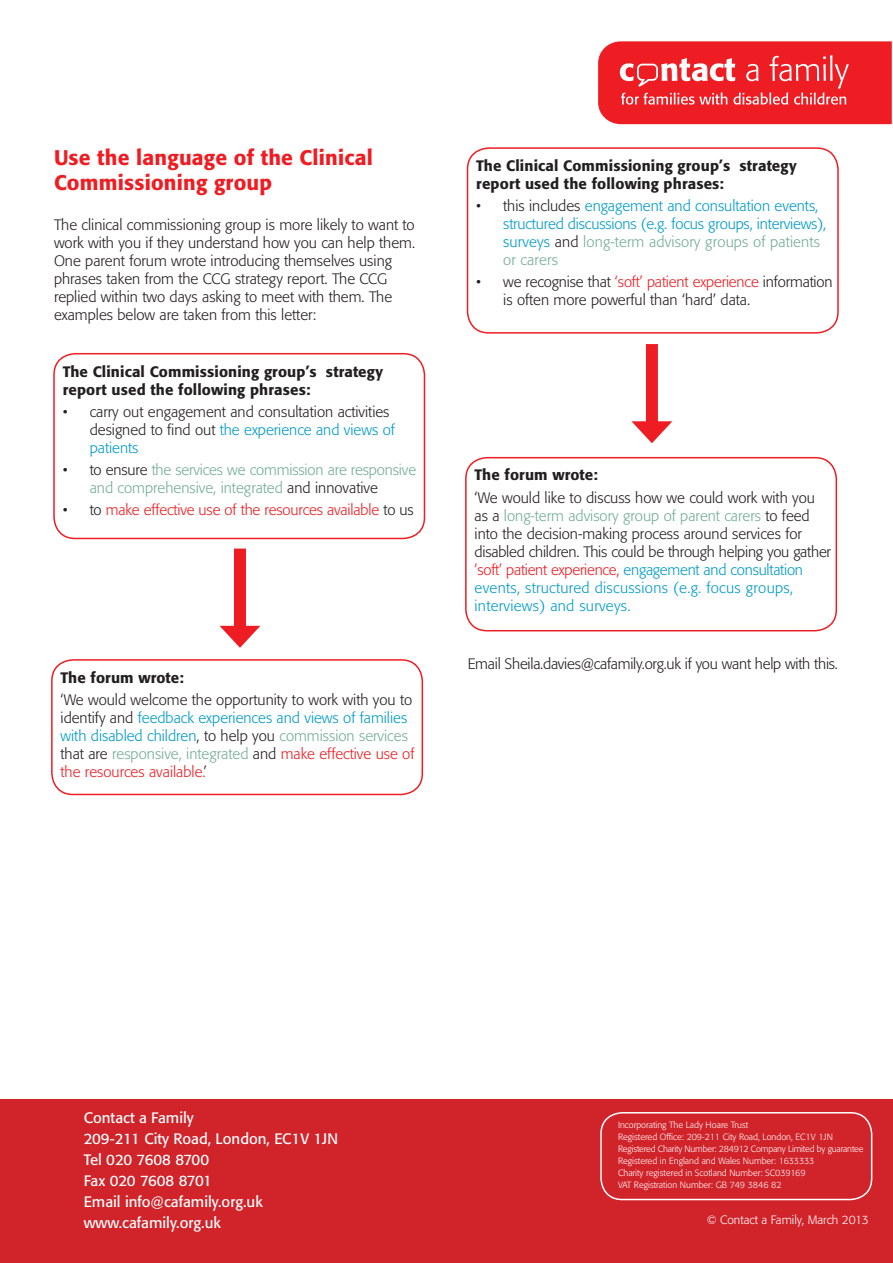
<style>
.page{position:relative;width:893px;height:1263px;background:#fff}
.page>*{position:absolute;margin:0;border:0;box-sizing:border-box;transform-origin:0 0}
.t1{font:500 21px/25.2px "Formata";letter-spacing:.01em;color:#ee1d23}
.t2{font:300 15px/18px "Formata";color:#231f20}
.t3{font:500 15px/18px "Formata";letter-spacing:.01em;color:#231f20}
.t4{font:300 15px/18px "Formata";color:#009bc8}
.t5{font:15px "Formata";color:#fff}
.t6{font:300 15px/18px "Formata";letter-spacing:-.01em;color:#74ad99}
.t7{font:300 15px "Formata";letter-spacing:-.01em;color:#ee1d23}
.t8{font:15px "Formata";letter-spacing:-.02em;color:#fff}
.Paragraph_Style_10{font:300 12px "Formata";color:#fff}
.t9{font:300 9px "Formata";color:#fff}
.t10{font:300 9px "Formata";letter-spacing:-.02em;color:#fff}
.s1{color:#009bc8}
.s2{color:#231f20}
.s3{color:#74ad99}
.s4{color:#ee1d23}
</style>
<div class="page">
<svg style="left:598px;top:41px;width:294px;height:84px;background:#f03a3f"></svg>
<div style="left:0;top:1099px;width:893px;height:164px;background:#d1232a"></div>
<div style="left:600px;top:1112px;width:272px;height:88px;border:2px solid #fff;border-radius:21px"></div>
<div style="left:467px;top:147px;width:372px;height:187px;border:2px solid #ee1d23;border-radius:21px"></div>
<div style="left:465px;top:457px;width:372px;height:174px;border:2px solid #ee1d23;border-radius:21px"></div>
<div style="left:646px;top:344px;width:12px;height:86px;background:#ee1d23"></div>
<svg style="left:631px;top:421px;width:41px;height:22px"></svg>
<div style="left:53px;top:353px;width:372px;height:186px;border:2px solid #ee1d23;border-radius:21px"></div>
<div style="left:51px;top:659px;width:372px;height:136px;border:2px solid #ee1d23;border-radius:21px"></div>
<div style="left:234px;top:549px;width:12px;height:85px;background:#ee1d23"></div>
<svg style="left:220px;top:626px;width:40px;height:22px"></svg>
<p class="t1" style="left:54px;top:145px;width:320px">Use the language of the Clinical<br>Commissioning group</p>
<p class="t2" style="left:54px;top:215px;width:363px">The clinical commissioning group is more likely to want to work with you if they understand how you can help them.<br>One parent forum wrote introducing themselves using phrases taken from the CCG strategy report. The CCG replied within two days asking to meet with them. The examples below are taken from this letter:</p>
<p class="t3" style="left:63px;top:362px;width:322px">The Clinical Commissioning group’s strategy report used the following phrases:</p>
<p class="t2" style="left:90px;top:403px;width:307px;text-indent:-27px">• carry out engagement and consultation activities designed to find out <span class="s1">the experience and views of patients</span></p>
<p class="t6" style="left:90px;top:461px;width:328px;text-indent:-27px"><span class="s2">• to ensure</span> the services we commission are responsive and comprehensive, integrated <span class="s2">and innovative</span></p>
<p class="t7" style="left:63px;top:501px;width:353px"><span class="s2">• to</span> make effective use of the resources available <span class="s2">to us</span></p>
<p class="t3" style="left:61px;top:668px;width:125px">The forum wrote:</p>
<p class="t2" style="left:61px;top:691px;width:355px">‘We would welcome the opportunity to work with you to identify and <span class="s1">feedback experiences and views of families with disabled children</span>, to help you <span class="s3">commission services </span>that are <span class="s3">responsive, integrated</span> and <span class="s4">make effective use of the resources available.</span>’</p>
<p class="t3" style="left:476px;top:157px;width:322px">The Clinical Commissioning group’s strategy report used the following phrases:</p>
<p class="t4" style="left:503px;top:197px;width:324px;text-indent:-27px"><span class="s2">• this includes</span> engagement and consultation events, structured discussions (e.g. focus groups, interviews), surveys <span class="s2">and</span> <span class="s3">long-term advisory groups of patients or carers</span></p>
<p class="t2" style="left:503px;top:273px;width:331px;text-indent:-27px">• we recognise that <span class="s4">‘soft’ patient experience</span> information is often more powerful than ‘hard’ data.</p>
<p class="t3" style="left:475px;top:466px;width:125px">The forum wrote:</p>
<p class="t2" style="left:475px;top:489px;width:358px">‘We would like to discuss how we could work with you as a <span class="s3">long-term advisory group of parent carers</span> to feed into the decision-making process around services for disabled children. This could be through helping you gather <span class="s4">’soft’ patient experience,</span> <span class="s1">engagement and consultation events, structured discussions (e.g. focus groups, interviews) and surveys.</span></p>
<p class="t2" style="left:468px;top:655px;width:372px">Email Sheila.davies@cafamily.org.uk if you want help with this.</p>
<p class="t5" style="left:84px;top:1108px;width:112px">Contact a Family</p>
<p class="t5" style="left:84px;top:1129px;width:256px">209-211 City Road, London, EC1V 1JN</p>
<p class="t5" style="left:84px;top:1150px;width:127px">Tel 020 7608 8700</p>
<p class="t8" style="left:84px;top:1171px;width:130px">Fax 020 7608 8701</p>
<p class="t5" style="left:84px;top:1192px;width:181px">Email info@cafamily.org.uk</p>
<p class="t5" style="left:84px;top:1213px;width:139px">www.cafamily.org.uk</p>
<p class="t9" style="left:618px;top:1120px;width:132px">Incorporating The Lady Hoare Trust</p>
<p class="t9" style="left:618px;top:1132px;width:216px">Registered Office: 209-211 City Road, London, EC1V 1JN</p>
<p class="t10" style="left:618px;top:1144px;width:247px">Registered Charity Number: 284912 Company Limited by guarantee</p>
<p class="t9" style="left:618px;top:1156px;width:198px">Registered in England and Wales Number: 1633333</p>
<p class="t9" style="left:618px;top:1168px;width:189px">Charity registered in Scotland Number: SC039169</p>
<p class="t9" style="left:618px;top:1180px;width:165px">VAT Registration Number: GB 749 3846 82</p>
<p class="Paragraph_Style_10" style="left:707px;top:1213px;width:164px">© Contact a Family, March 2013</p>
</div>
